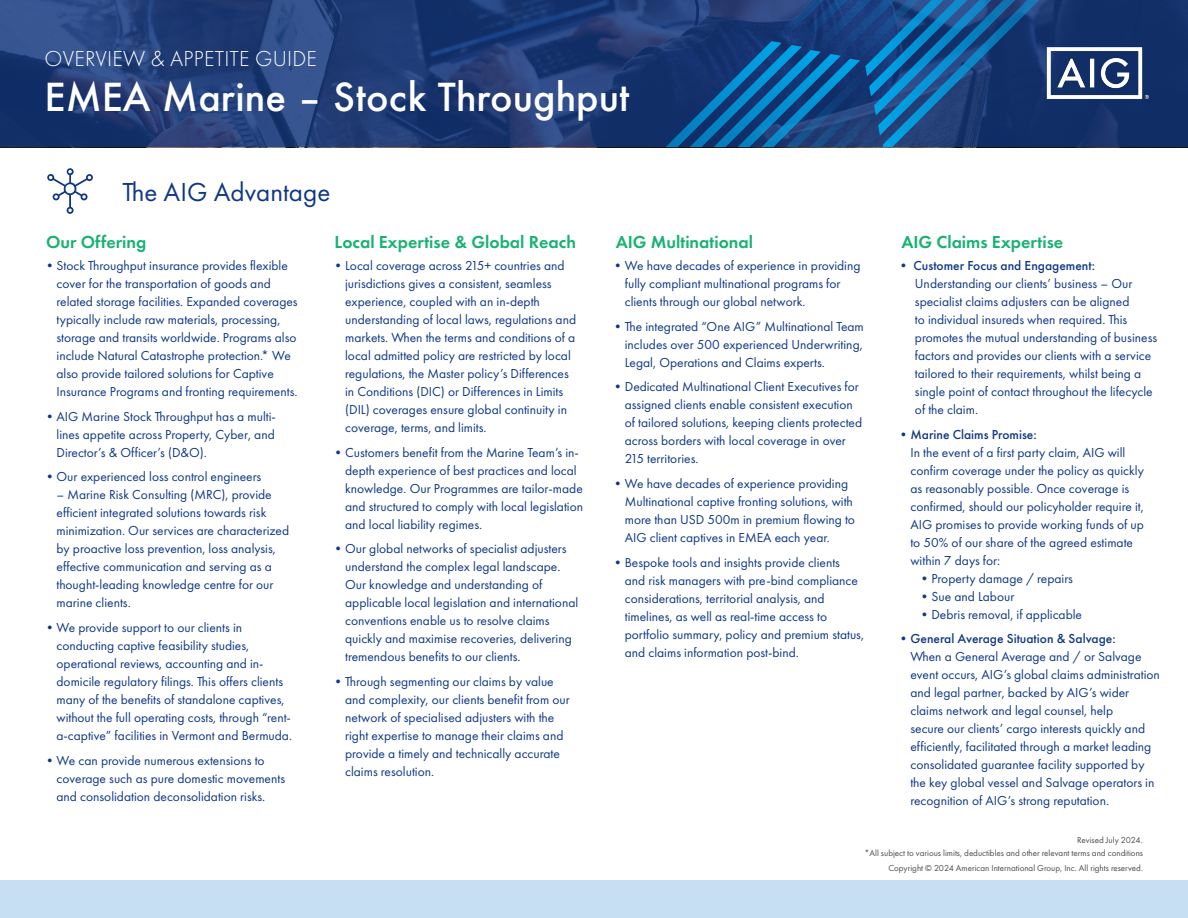
<style>
.page{position:relative;width:1188px;height:918px;background:#fff}
.page>*{position:absolute;margin:0;border:0;box-sizing:border-box;transform-origin:0 0}
.t1{font:500 37.5px "Futura";color:#fff}
.t2{font:27px "Futura PT";color:#103785}
.t3{font:300 22.5px "Futura PT";letter-spacing:.01em;color:#fff}
.t4{font:600 18px "Futura PT";color:#19b273}
.Bullets{font:13.5px/18px "Futura PT";color:#103785}
.Bullets-2{font:500 13.5px "Futura PT";color:#103785}
.Legend{font:9px/15px "Futura PT";color:#4b4c4d;text-align:right}
.s1{font-weight:500}
.s2{font-weight:400}
</style>
<div class="page">
<svg style="left:0;top:0;width:1188px;height:147px;background:#203c76"></svg>
<img style="left:1041px;top:17px;width:107px;height:112px">
<div style="left:0;top:881px;width:1188px;height:37px;background:#c7dff2"></div>
<svg style="left:47px;top:168px;width:45px;height:46px"></svg>
<svg style="left:666px;top:0;width:373px;height:147px;background:#154c88"></svg>
<p class="t3" style="left:45px;top:46px;width:274px">OVERVIEW &amp; APPETITE GUIDE</p>
<p class="t1" style="left:45px;top:71px;width:586px">EMEA Marine – Stock Throughput</p>
<p class="t2" style="left:122px;top:176px;width:209px">The AIG Advantage</p>
<p class="t4" style="left:46px;top:231px;width:102px">Our Offering</p>
<p class="Bullets" style="left:57px;top:256px;width:243px;text-indent:-14px">•Stock Throughput insurance provides flexible cover for the transportation of goods and related storage facilities. Expanded coverages typically include raw materials, processing, storage and transits worldwide. Programs also include Natural Catastrophe protection.* We also provide tailored solutions for Captive Insurance Programs and fronting requirements.</p>
<p class="Bullets" style="left:57px;top:407px;width:221px;text-align:justify;text-indent:-14px">•AIG Marine Stock Throughput has a multi&shy;lines appetite across Property, Cyber, and Director’s &amp; Officer’s (D&amp;O).</p>
<p class="Bullets" style="left:43px;top:468px;width:220px">•Our experienced loss control engineers</p>
<p class="Bullets" style="left:57px;top:486px;width:234px">– Marine Risk Consulting (MRC), provide efficient integrated solutions towards risk minimization. Our services are characterized by proactive loss prevention, loss analysis, effective communication and serving as a thought-leading knowledge centre for our marine clients.</p>
<p class="Bullets" style="left:57px;top:619px;width:237px;text-indent:-14px">•We provide support to our clients in conducting captive feasibility studies, operational reviews, accounting and in&shy;domicile regulatory filings. This offers clients many of the benefits of standalone captives, without the full operating costs, through “rent&shy;a-captive” facilities in Vermont and Bermuda.</p>
<p class="Bullets" style="left:57px;top:751px;width:230px;text-indent:-14px">•We can provide numerous extensions to coverage such as pure domestic movements and consolidation deconsolidation risks.</p>
<p class="t4" style="left:335px;top:231px;width:243px">Local Expertise &amp; Global Reach</p>
<p class="Bullets" style="left:345px;top:256px;width:232px;text-indent:-14px">•Local coverage across 215+ countries and jurisdictions gives a consistent, seamless experience, coupled with an in-depth understanding of local laws, regulations and markets. When the terms and conditions of a local admitted policy are restricted by local regulations, the Master policy’s Differences in Conditions (DIC) or Differences in Limits (DIL) coverages ensure global continuity in coverage, terms, and limits.</p>
<p class="Bullets" style="left:345px;top:443px;width:239px;text-indent:-14px">•Customers benefit from the Marine Team’s in&shy;depth experience of best practices and local knowledge. Our Programmes are tailor-made and structured to comply with local legislation and local liability regimes.</p>
<p class="Bullets" style="left:345px;top:540px;width:235px;text-indent:-14px">•Our global networks of specialist adjusters understand the complex legal landscape.<br>Our knowledge and understanding of applicable local legislation and international conventions enable us to resolve claims quickly and maximise recoveries, delivering tremendous benefits to our clients.</p>
<p class="Bullets" style="left:345px;top:673px;width:226px;text-indent:-14px">•Through segmenting our claims by value and complexity, our clients benefit from our network of specialised adjusters with the right expertise to manage their claims and provide a timely and technically accurate claims resolution.</p>
<p class="t4" style="left:616px;top:231px;width:139px">AIG Multinational</p>
<p class="Bullets" style="left:625px;top:256px;width:237px;text-indent:-14px">•We have decades of experience in providing fully compliant multinational programs for clients through our global network.</p>
<p class="Bullets" style="left:625px;top:317px;width:241px;text-align:justify;text-indent:-14px">•The integrated “One AIG” Multinational Team includes over 500 experienced Underwriting, Legal, Operations and Claims experts.</p>
<p class="Bullets" style="left:625px;top:378px;width:239px;text-indent:-14px">•Dedicated Multinational Client Executives for assigned clients enable consistent execution of tailored solutions, keeping clients protected across borders with local coverage in over 215 territories.</p>
<p class="Bullets" style="left:625px;top:475px;width:232px;text-indent:-14px">•We have decades of experience providing Multinational captive fronting solutions, with more than USD 500m in premium flowing to AIG client captives in EMEA each year.</p>
<p class="Bullets" style="left:625px;top:553px;width:241px;text-indent:-14px">•Bespoke tools and insights provide clients<br>and risk managers with pre-bind compliance considerations, territorial analysis, and timelines, as well as real-time access to portfolio summary, policy and premium status, and claims information post-bind.</p>
<p class="t4" style="left:901px;top:231px;width:163px">AIG Claims Expertise</p>
<p class="Bullets-2" style="left:897px;top:257px;width:199px">• Customer Focus and Engagement:</p>
<p class="Bullets" style="left:915px;top:274px;width:244px">Understanding our clients’ business – Our specialist claims adjusters can be aligned<br>to individual insureds when required. This promotes the mutual understanding of business factors and provides our clients with a service tailored to their requirements, whilst being a single point of contact throughout the lifecycle of the claim.</p>
<p class="Bullets" style="left:910px;top:425px;width:235px;text-indent:-14px">•<span class="s1">Marine Claims Promise:<br></span>In the event of a first party claim, AIG will confirm coverage under the policy as quickly as reasonably possible. Once coverage is confirmed, should our policyholder require it, AIG promises to provide working funds of up to 50% of our share of the agreed estimate within 7 days for:</p>
<p class="Bullets" style="left:918px;top:569px;width:157px">•Property damage / repairs</p>
<p class="Bullets" style="left:918px;top:587px;width:98px">•Sue and Labour</p>
<p class="Bullets" style="left:918px;top:605px;width:166px">•Debris removal, if applicable</p>
<p class="Bullets-2" style="left:897px;top:631px;width:220px"><span class="s2">•</span>General Average Situation &amp; Salvage:</p>
<p class="Bullets" style="left:910px;top:648px;width:251px">When a General Average and / or Salvage event occurs, AIG’s global claims administration and legal partner, backed by AIG’s wider claims network and legal counsel, help<br>secure our clients’ cargo interests quickly and efficiently, facilitated through a market leading consolidated guarantee facility supported by the key global vessel and Salvage operators in recognition of AIG’s strong reputation.</p>
<p class="Legend" style="left:1077px;top:832px;width:67px">Revised July 2024.</p>
<p class="Legend" style="left:864px;top:846px;width:280px">*All subject to various limits, deductibles and other relevant terms and conditions<br>Copyright © 2024 American International Group, Inc. All rights reserved.</p>
</div>
